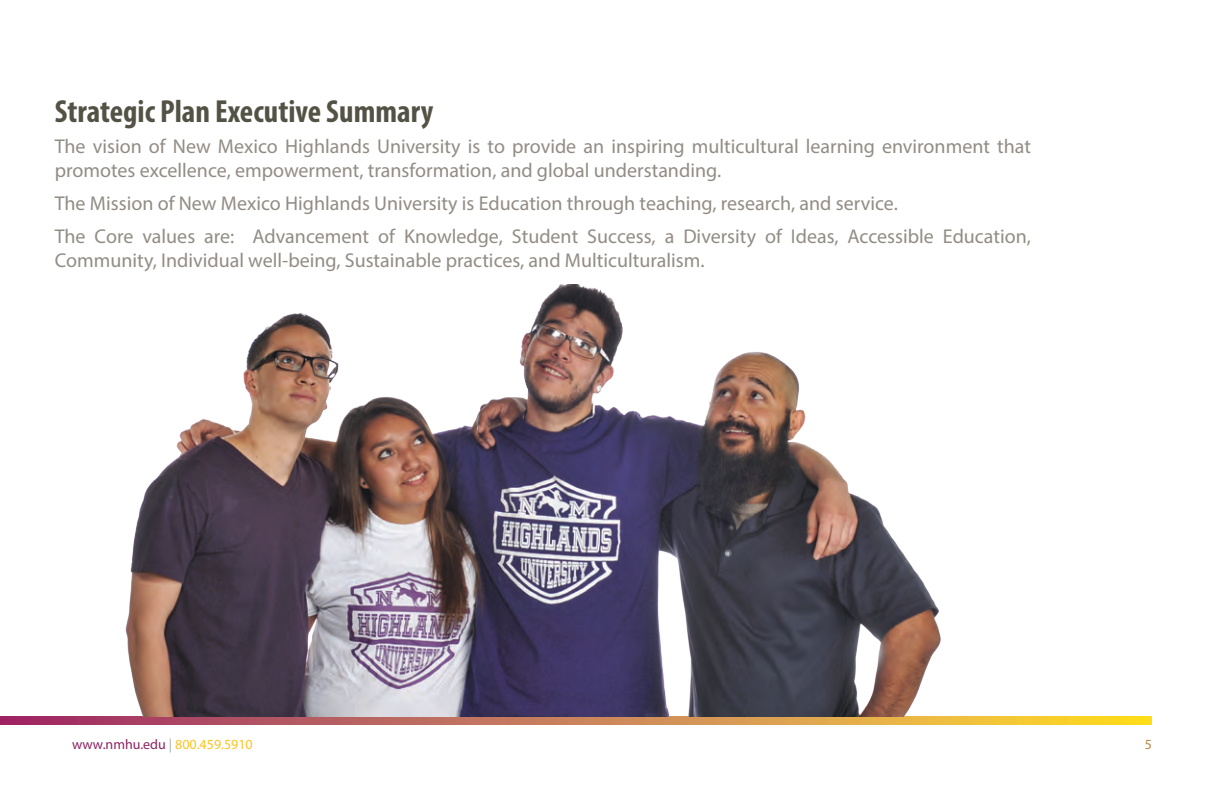
<style>
.page{position:relative;width:1224px;height:792px;background:#fff}
.page>*{position:absolute;margin:0;border:0;box-sizing:border-box;transform-origin:0 0}
.t1{font:700 condensed 32px "Myriad Pro";color:#535245}
.t2{font:20px/24px "Myriad Pro";color:#928c85}
.t3{font:14px "Myriad Pro";color:#892561}
.t4{font:14px "Myriad Pro";color:#b98747}
.s1{color:#a8a9ad}
.s2{color:#fec323}
</style>
<div class="page">
<svg style="left:0;top:716px;width:1152px;height:8px;background:#c48054"></svg>
<img style="left:125px;top:284px;width:815px;height:432px">
<p class="t1" style="left:55px;top:91px;width:380px">Strategic Plan Executive Summary</p>
<p class="t2" style="left:55px;top:134px;width:978px">The vision of New Mexico Highlands University is to provide an inspiring multicultural learning environment that promotes excellence, empowerment, transformation, and global understanding.</p>
<p class="t2" style="left:55px;top:191px;width:845px">The Mission of New Mexico Highlands University is Education through teaching, research, and service.</p>
<p class="t2" style="left:55px;top:224px;width:978px">The Core values are: Advancement of Knowledge, Student Success, a Diversity of Ideas, Accessible Education,<br>Community, Individual well-being, Sustainable practices, and Multiculturalism.</p>
<p class="t3" style="left:72px;top:735px;width:182px">www.nmhu.edu <span class="s1">|</span> <span class="s2">800.459.5910</span></p>
<p class="t4" style="left:1145px;top:735px;width:9px">5</p>
</div>
